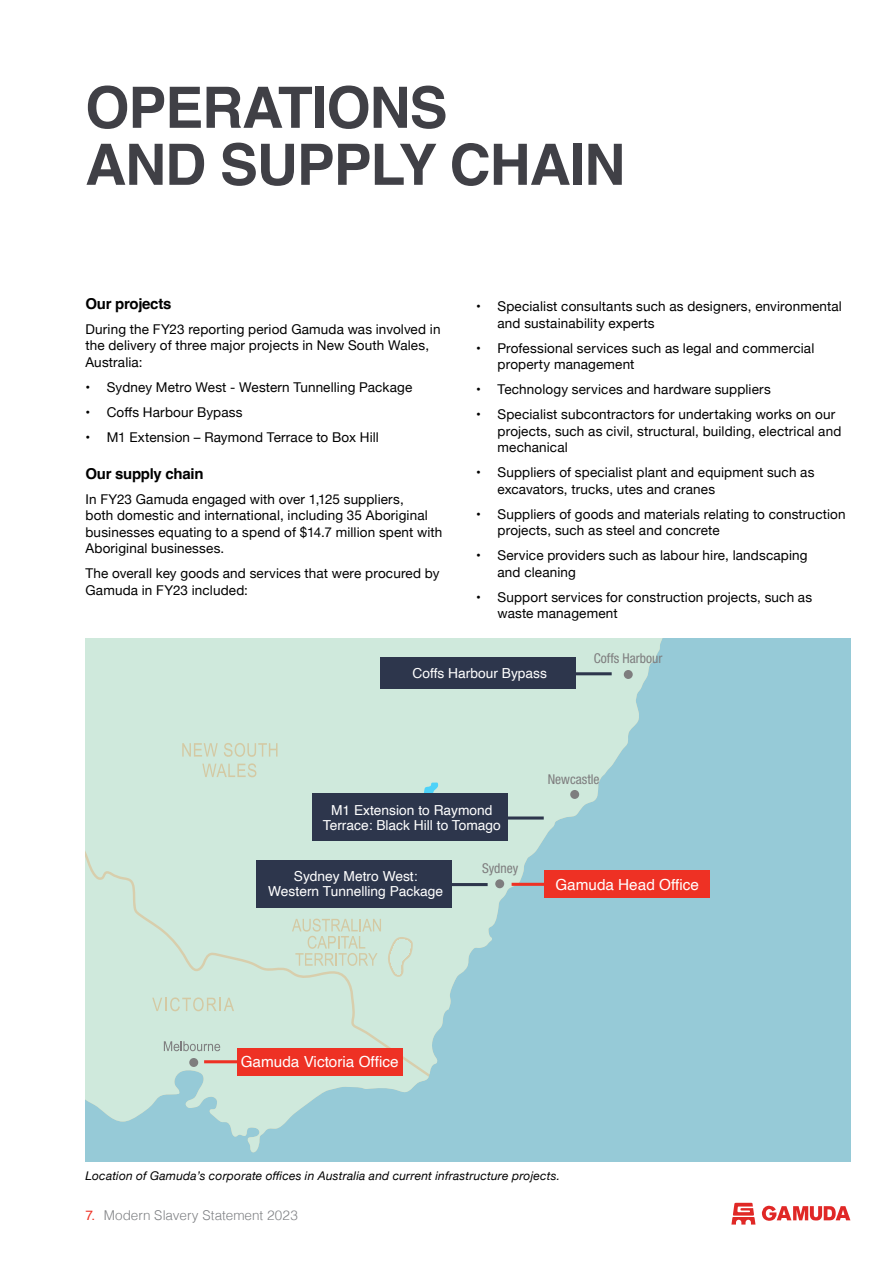
<style>
.page{position:relative;width:893px;height:1263px;background:#fff}
.page>*{position:absolute;margin:0;border:0;box-sizing:border-box;transform-origin:0 0}
.t1{font:700 57px/57px "Helvetica";letter-spacing:-.02em;color:#404046}
.t2{font:15.3px "Helvetica";color:#fff}
.t3{font:700 15px "Helvetica";letter-spacing:-.02em;color:#000}
.t4{font:13.8px/15.3px "Helvetica";color:#fff;text-align:center}
.t5{font:13.5px/16.5px "Helvetica Neue";letter-spacing:.01em;color:#000}
.t6{font:300 13.5px "Helvetica";letter-spacing:.005em;color:#808285}
.t7{font:condensed 13.5px "Helvetica Neue LT Std";color:#7e7d7e}
.t8{font:italic 12px "Helvetica Neue";letter-spacing:.015em;color:#000}
.s1{font-weight:400;color:#ee3124}
</style>
<div class="page">
<div style="left:85px;top:638px;width:765px;height:523px;background:#96cad7"></div>
<svg style="left:85px;top:638px;width:578px;height:515px;fill:#cfe9dc"></svg>
<svg style="left:423px;top:782px;width:15px;height:11px"></svg>
<svg style="left:164px;top:1041px;width:56px;height:10px"></svg>
<div style="left:495px;top:879px;width:9px;height:9px;background:#7e7d7e;border-radius:50%"></div>
<div style="left:189px;top:1058px;width:9px;height:9px;background:#7e7d7e;border-radius:50%"></div>
<div style="left:624px;top:670px;width:9px;height:9px;background:#7e7d7e;border-radius:50%"></div>
<div style="left:570px;top:790px;width:9px;height:9px;background:#7e7d7e;border-radius:50%"></div>
<svg style="left:182px;top:743px;width:36px;height:13px"></svg>
<svg style="left:224px;top:743px;width:53px;height:14px"></svg>
<svg style="left:202px;top:763px;width:54px;height:14px"></svg>
<svg style="left:152px;top:997px;width:82px;height:14px"></svg>
<svg style="left:292px;top:919px;width:89px;height:47px;background:#cfe1ce"></svg>
<div style="left:544px;top:870px;width:166px;height:28px;background:#ee3124"></div>
<hr style="left:512px;top:883px;width:36px;height:3px;background:#ee3124">
<div style="left:237px;top:1048px;width:166px;height:28px;background:#ee3124"></div>
<hr style="left:204px;top:1060px;width:36px;height:3px;background:#ee3124">
<div style="left:313px;top:793px;width:195px;height:48px;background:#2d364c"></div>
<hr style="left:508px;top:816px;width:36px;height:3px;background:#2d364c">
<div style="left:380px;top:657px;width:196px;height:31px;background:#2d364c"></div>
<hr style="left:576px;top:672px;width:36px;height:3px;background:#2d364c">
<div style="left:256px;top:860px;width:196px;height:48px;background:#2d364c"></div>
<hr style="left:452px;top:883px;width:36px;height:3px;background:#2d364c">
<svg style="left:762px;top:1205px;width:88px;height:16px"></svg>
<svg style="left:731px;top:1203px;width:24px;height:21px"></svg>
<h1 class="t1" style="left:85px;top:86px;width:542px">OPERATIONS<br>AND SUPPLY CHAIN</h1>
<p class="t3" style="left:85px;top:294px;width:87px">Our projects</p>
<p class="t5" style="left:85px;top:322px;width:357px">During the FY23 reporting period Gamuda was involved in the delivery of three major projects in New South Wales,<br>Australia:</p>
<p class="t5" style="left:85px;top:380px;width:328px">• Sydney Metro West - Western Tunnelling Package</p>
<p class="t5" style="left:85px;top:405px;width:159px">• Coffs Harbour Bypass</p>
<p class="t5" style="left:85px;top:430px;width:295px">• M1 Extension – Raymond Terrace to Box Hill</p>
<p class="t3" style="left:85px;top:464px;width:120px">Our supply chain</p>
<p class="t5" style="left:85px;top:491px;width:358px">In FY23 Gamuda engaged with over 1,125 suppliers,<br>both domestic and international, including 35 Aboriginal businesses equating to a spend of $14.7 million spent with Aboriginal businesses.</p>
<p class="t5" style="left:85px;top:566px;width:356px">The overall key goods and services that were procured by<br>Gamuda in FY23 included:</p>
<p class="t5" style="left:497px;top:299px;width:346px;text-indent:-21px">• Specialist consultants such as designers, environmental and sustainability experts</p>
<p class="t5" style="left:497px;top:340px;width:318px;text-indent:-21px">• Professional services such as legal and commercial property management</p>
<p class="t5" style="left:476px;top:382px;width:296px">• Technology services and hardware suppliers</p>
<p class="t5" style="left:497px;top:407px;width:345px;text-indent:-21px">• Specialist subcontractors for undertaking works on our projects, such as civil, structural, building, electrical and mechanical</p>
<p class="t5" style="left:497px;top:465px;width:318px;text-indent:-21px">• Suppliers of specialist plant and equipment such as excavators, trucks, utes and cranes</p>
<p class="t5" style="left:497px;top:506px;width:350px;text-indent:-21px">• Suppliers of goods and materials relating to construction projects, such as steel and concrete</p>
<p class="t5" style="left:497px;top:548px;width:312px;text-indent:-21px">• Service providers such as labour hire, landscaping and cleaning</p>
<p class="t5" style="left:497px;top:589px;width:316px;text-indent:-21px">• Support services for construction projects, such as waste management</p>
<p class="t7" style="left:594px;top:650px;width:70px">Coffs Harbour</p>
<p class="t4" style="left:413px;top:666px;width:136px">Coffs Harbour Bypass</p>
<p class="t4" style="left:323px;top:802px;width:180px">M1 Extension to Raymond<br>Terrace: Black Hill to Tomago</p>
<p class="t4" style="left:268px;top:869px;width:177px">Sydney Metro West:<br>Western Tunnelling Package</p>
<p class="t7" style="left:482px;top:860px;width:38px">Sydney</p>
<p class="t7" style="left:548px;top:771px;width:53px">Newcastle</p>
<p class="t2" style="left:555px;top:872px;width:145px">Gamuda Head Office</p>
<p class="t2" style="left:241px;top:1050px;width:159px">Gamuda Victoria Office</p>
<p class="t8" style="left:85px;top:1167px;width:476px">Location of Gamuda’s corporate offices in Australia and current infrastructure projects.</p>
<p class="t6" style="left:85px;top:1203px;width:214px"><span class="s1">7.</span> Modern Slavery Statement 2023</p>
</div>
